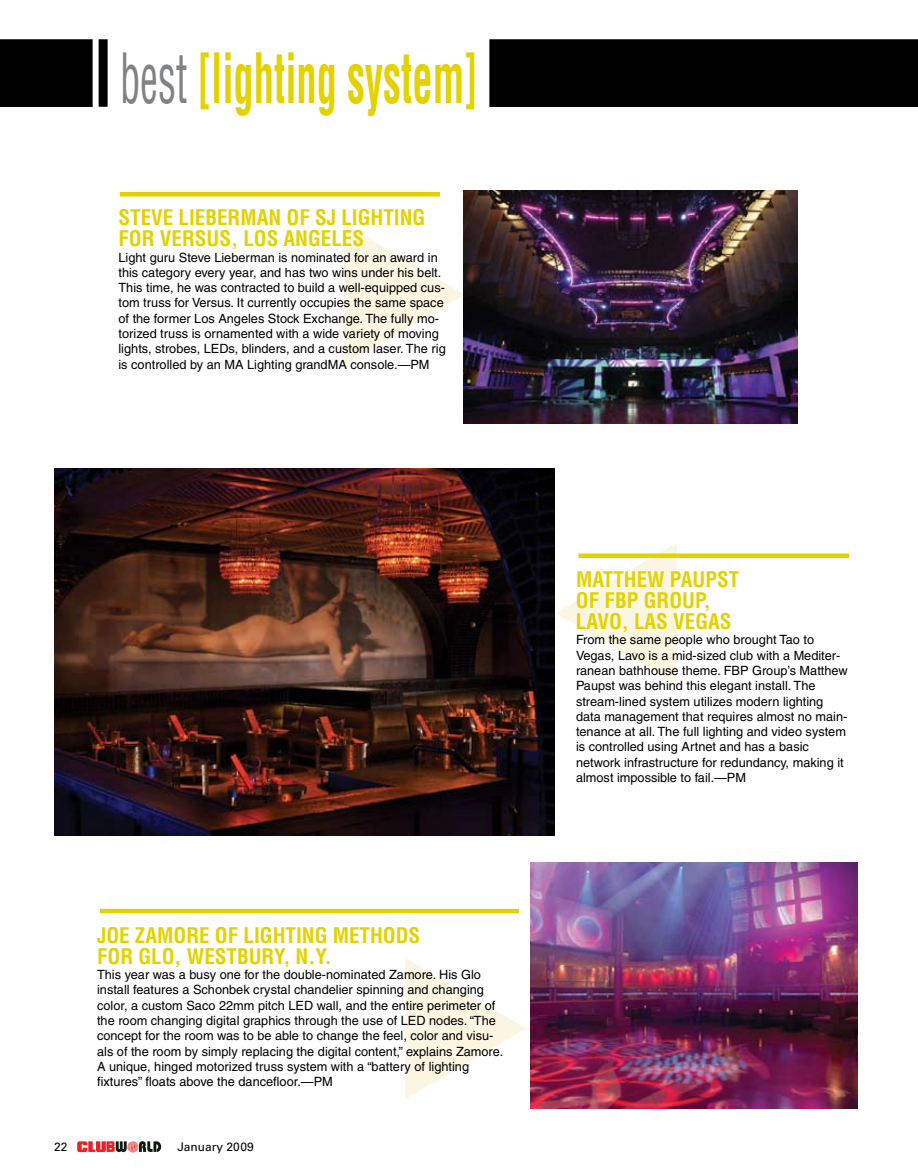
<style>
.page{position:relative;width:918px;height:1174px;background:#fff}
.page>*{position:absolute;margin:0;border:0;box-sizing:border-box;transform-origin:0 0}
.t1{font:700 condensed 67.5px "Helvetica";color:#e3d200;scale:.6 1}
.t2{font:700 condensed 21px/21px "Helvetica";color:#e3d200}
.t3{font:12.75px/15.3px "Helvetica";color:#000}
.t4{font:12px "Univers LT";color:#000}
.s1{font-weight:400;color:#808284}
</style>
<div class="page">
<svg style="left:77px;top:1141px;width:84px;height:12px"></svg>
<div style="left:0;top:39px;width:918px;height:68px;background:#000"></div>
<div style="left:93px;top:33px;width:396px;height:86px;background:#fff"></div>
<div style="left:99px;top:39px;width:9px;height:68px;background:#000"></div>
<img style="left:530px;top:863px;width:327px;height:246px">
<img style="left:54px;top:468px;width:501px;height:367px">
<img style="left:463px;top:190px;width:335px;height:233px">
<hr style="left:122px;top:192px;width:316px;height:4px;background:#e3d200">
<hr style="left:102px;top:909px;width:415px;height:4px;background:#e3d200">
<div style="left:581px;top:553px;width:266px;height:5px;background:#e3d200"></div>
<svg style="left:463px;top:224px;width:1px;height:141px"></svg>
<svg style="left:578px;top:553px;width:100px;height:5px"></svg>
<h1 class="t1" style="left:120px;top:36px;width:598px"><span class="s1">best</span> [LIGHTING SYSTEM]</h1>
<h2 class="t2" style="left:118px;top:207px;width:308px;text-indent:122px">MAN OF SJ LIGHTING<br>FOR VERSUS, LOS ANGELES</h2>
<p class="t3" style="left:118px;top:249px;width:329px">Light guru Steve Lieberman is nominated for an award in this category every year, and has two wins under his belt.<br>This time, he was contracted to build a well-equipped cus&shy;tom truss for Versus. It currently occupies the same space of the former Los Angeles Stock Exchange. The fully mo&shy;torized truss is ornamented with a wide variety of moving lights, strobes, LEDs, blinders, and a custom laser. The rig is controlled by an MA Lighting grandMA console.—PM</p>
<h2 class="t2" style="left:118px;top:207px;width:72px">STEVE LIEBER</h2>
<h2 class="t2" style="left:97px;top:925px;width:325px">JOE ZAMORE OF LIGHTING METHODS<br>FOR GLO, WESTBURY, N.Y.</h2>
<p class="t3" style="left:97px;top:967px;width:408px">This year was a busy one for the double-nominated Zamore. His Glo install features a Schonbek crystal chandelier spinning and changing color, a custom Saco 22mm pitch LED wall, and the entire perimeter of the room changing digital graphics through the use of LED nodes. “The concept for the room was to be able to change the feel, color and visu&shy;als of the room by simply replacing the digital content,” explains Zamore.<br>A unique, hinged motorized truss system with a “battery of lighting fixtures” floats above the dancefloor.—PM</p>
<p class="t4" style="left:54px;top:1140px;width:15px">22</p>
<p class="t4" style="left:177px;top:1140px;width:78px">January 2009</p>
<h2 class="t2" style="left:576px;top:569px;width:165px">MATTHEW PAUPST<br>OF FBP</h2>
<h2 class="t2" style="left:576px;top:590px;width:157px;text-indent:68px">GROUP,<br>LAVO, LAS VEGAS</h2>
<p class="t3" style="left:576px;top:632px;width:273px">From the same people who brought Tao to Vegas, Lavo is a mid-sized club with a Mediter&shy;ranean bathhouse theme. FBP Group’s Matthew Paupst was behind this elegant install. The stream-lined system utilizes modern lighting data management that requires almost no main&shy;tenance at all. The full lighting and video system is controlled using Artnet and has a basic network infrastructure for redundancy, making it almost impossible to fail.—PM</p>
</div>
